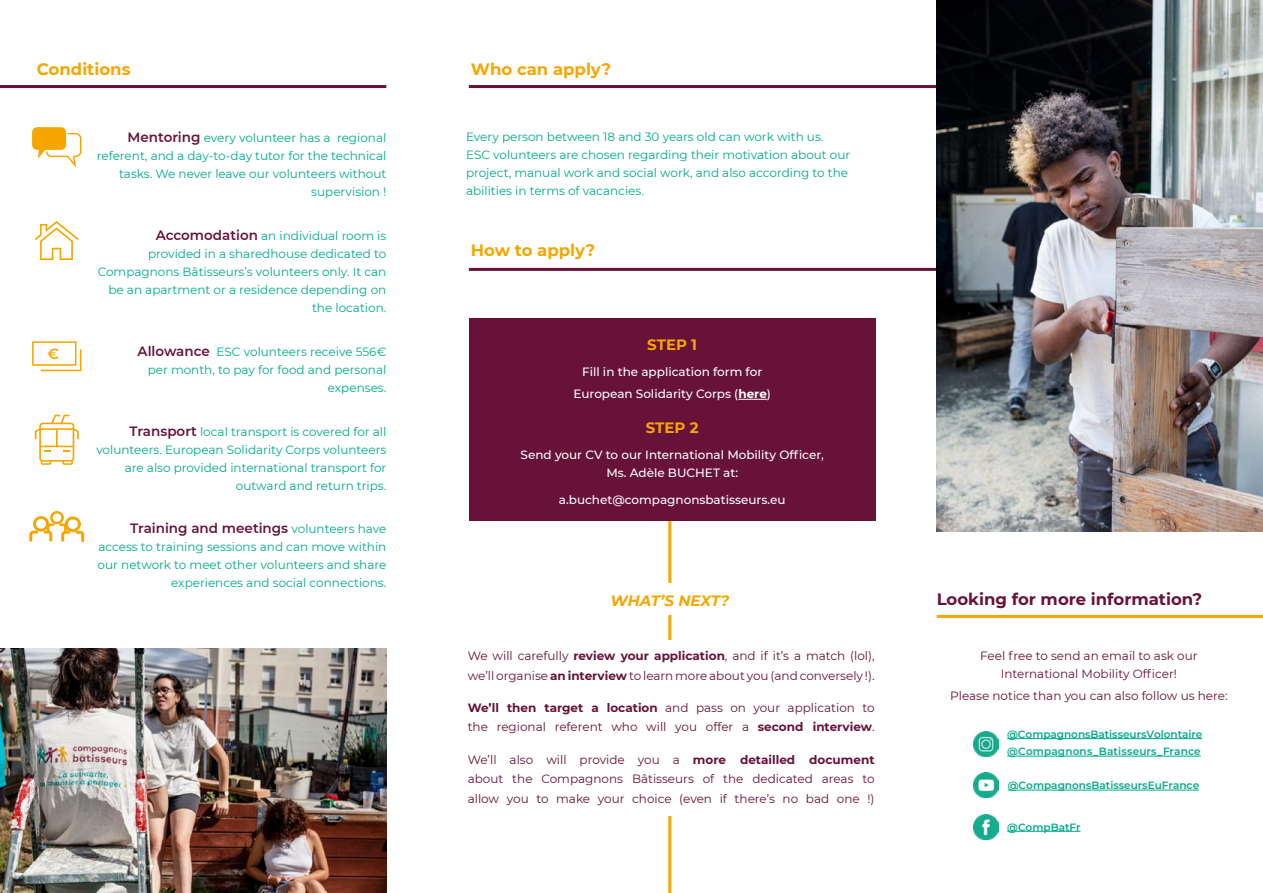
<style>
.page{position:relative;width:1263px;height:893px;background:#fff}
.page>*{position:absolute;margin:0;border:0;box-sizing:border-box;transform-origin:0 0}
.t1{font:700 16.5px "Montserrat";color:#f7a600}
.t2{font:700 16.5px "Montserrat";color:#68123a}
.t3{font:italic 700 15px "Montserrat";letter-spacing:-.01em;color:#f7a600}
.t4{font:700 15px "Montserrat";color:#f7a600}
.t5{font:600 13.5px "Montserrat";color:#68123a}
.t6{font:12px/18px "Montserrat";color:#00ab8d;text-align:right}
.t7{font:12px/19.5px "Montserrat";color:#68123a}
.t8{font:500 12px/22.2px "Montserrat";color:#fff;text-align:center}
.t9{font:600 10.5px/17.5px "Montserrat";color:#00aa8d}
.s1{font-weight:600;font-size:13.5px;color:#68123a}
.s2{font-weight:400;font-size:12px;color:#00ab8d}
.s3{font-weight:700}
</style>
<div class="page">
<img style="left:0;top:648px;width:386px;height:245px">
<svg style="left:35px;top:221px;width:44px;height:39px"></svg>
<svg style="left:35px;top:415px;width:44px;height:50px"></svg>
<svg style="left:32px;top:341px;width:49px;height:30px"></svg>
<hr style="left:469px;top:85px;width:471px;height:3px;background:#68123a">
<hr style="left:469px;top:268px;width:471px;height:3px;background:#68123a">
<hr style="left:668px;top:510px;width:3px;height:383px;background:#f7a600">
<hr style="left:0;top:85px;width:386px;height:3px;background:#68123a">
<div style="left:469px;top:318px;width:407px;height:203px;background:#68123a"></div>
<svg style="left:738px;top:399px;width:29px;height:1px"></svg>
<div style="left:600px;top:583px;width:140px;height:31px;background:#fff"></div>
<svg style="left:29px;top:511px;width:55px;height:31px"></svg>
<img style="left:937px;top:0;width:326px;height:531px">
<hr style="left:937px;top:615px;width:326px;height:3px;background:#f7a600">
<hr style="left:1008px;top:790px;width:191px;height:1px;background:#00aa8d">
<hr style="left:1007px;top:831px;width:73px;height:1px;background:#00aa8d">
<hr style="left:1007px;top:738px;width:195px;height:1px;background:#00aa8d">
<hr style="left:1007px;top:756px;width:194px;height:1px;background:#00aa8d">
<img style="left:973px;top:814px;width:26px;height:25px">
<img style="left:973px;top:731px;width:25px;height:26px">
<img style="left:973px;top:773px;width:25px;height:25px">
<svg style="left:32px;top:127px;width:49px;height:40px"></svg>
<h1 class="t1" style="left:37px;top:62px;width:95px">Conditions</h1>
<p class="t6" style="left:97px;top:129px;width:291px"><span class="s1">Mentoring</span> every volunteer has a regional referent, and a day-to-day tutor for the technical tasks. We never leave our volunteers without supervision !</p>
<p class="t6" style="left:98px;top:227px;width:290px"><span class="s1">Accomodation</span> an individual room is<br>provided in a sharedhouse dedicated to Compagnons Bâtisseurs’s volunteers only. It can be an apartment or a residence depending on the location.</p>
<p class="t6" style="left:138px;top:343px;width:250px"><span class="s1">Allowance</span> ESC volunteers receive 556€ per month, to pay for food and personal expenses.</p>
<p class="t6" style="left:96px;top:423px;width:291px"><span class="s1">Transport</span> local transport is covered for all volunteers. European Solidarity Corps volunteers are also provided international transport for outward and return trips.</p>
<p class="t5" style="left:130px;top:523px;width:258px">Training and meetings <span class="s2">volunteers have</span></p>
<p class="t6" style="left:98px;top:539px;width:290px">access to training sessions and can move within our network to meet other volunteers and share experiences and social connections.</p>
<h1 class="t1" style="left:471px;top:62px;width:142px">Who can apply?</h1>
<p class="t6" style="left:466px;top:128px;width:386px;text-align:left">Every person between 18 and 30 years old can work with us.<br>ESC volunteers are chosen regarding their motivation about our project, manual work and social work, and also according to the abilities in terms of vacancies.</p>
<h1 class="t1" style="left:471px;top:243px;width:126px">How to apply?</h1>
<p class="t4" style="left:647px;top:338px;width:51px">STEP 1</p>
<p class="t8" style="left:573px;top:362px;width:199px">Fill in the application form for<br>European Solidarity Corps (<span class="s3">here</span>)</p>
<p class="t4" style="left:646px;top:421px;width:54px">STEP 2</p>
<p class="t8" style="left:521px;top:446px;width:305px;line-height:18px">Send your CV to our International Mobility Officer,<br>Ms. Adèle BUCHET at:</p>
<p class="t8" style="left:559px;top:489px;width:228px">a.buchet@compagnonsbatisseurs.eu</p>
<p class="t3" style="left:611px;top:592px;width:120px">WHAT’S NEXT?</p>
<p class="t7" style="left:468px;top:646px;width:408px">We will carefully <span class="s3">review your application</span>, and if it’s a match (lol), we’ll organise <span class="s3">an interview</span> to learn more about you (and conversely !).</p>
<p class="t7" style="left:468px;top:698px;width:408px"><span class="s3">We’ll then target a location</span> and pass on your application to the regional referent who will you offer a <span class="s3">second interview</span>.</p>
<p class="t7" style="left:468px;top:750px;width:408px;text-align:justify">We’ll also will provide you a <span class="s3">more detailled document </span>about the Compagnons Bâtisseurs of the dedicated areas to allow you to make your choice (even if there’s no bad one !)</p>
<h1 class="t2" style="left:937px;top:592px;width:267px">Looking for more information?</h1>
<p class="t7" style="left:980px;top:647px;width:219px;line-height:18px;text-align:center">Feel free to send an email to ask our<br>International Mobility Officer!</p>
<p class="t7" style="left:950px;top:687px;width:279px">Please notice than you can also follow us here:</p>
<p class="t9" style="left:1007px;top:726px;width:197px">@CompagnonsBatisseursVolontaire @Compagnons_Batisseurs_France</p>
<p class="t9" style="left:1008px;top:777px;width:193px">@CompagnonsBatisseursEuFrance</p>
<p class="t9" style="left:1007px;top:819px;width:75px">@CompBatFr</p>
</div>
